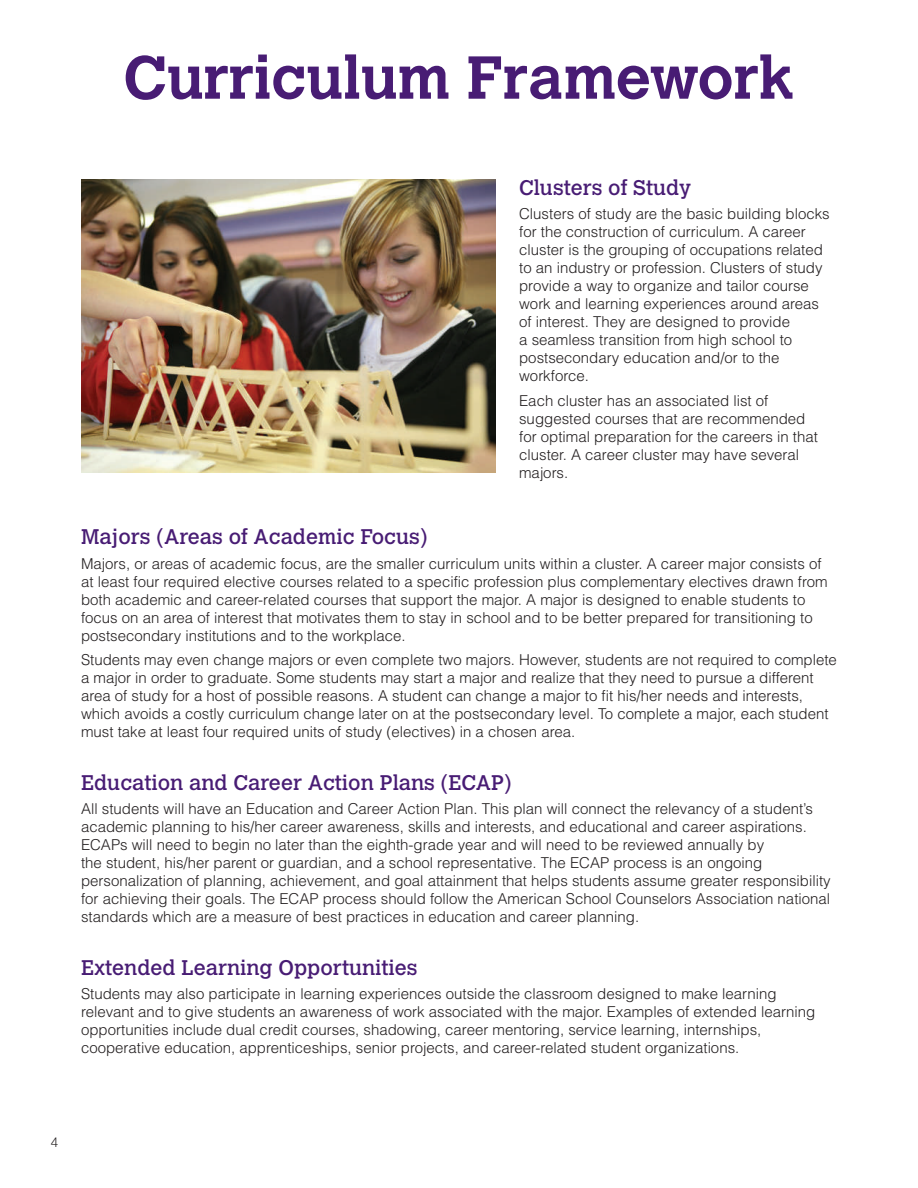
<style>
.page{position:relative;width:918px;height:1188px;background:#fff}
.page>*{position:absolute;margin:0;border:0;box-sizing:border-box;transform-origin:0 0}
.t1{font:700 60px "Calvert MT Std";color:#481c74}
.t2{font:21px "Calvert MT Std";color:#481c74}
.t3{font:300 15px/18px "Helvetica LT Std";color:#231f20}
.t4{font:300 13.5px "Helvetica Neue";color:#231f20}
</style>
<div class="page">
<img style="left:81px;top:179px;width:414px;height:293px">
<h1 class="t1" style="left:124px;top:40px;width:672px">Curriculum Framework</h1>
<h2 class="t2" style="left:519px;top:175px;width:174px">Clusters of Study</h2>
<p class="t3" style="left:519px;top:205px;width:312px">Clusters of study are the basic building blocks for the construction of curriculum. A career cluster is the grouping of occupations related to an industry or profession. Clusters of study provide a way to organize and tailor course work and learning experiences around areas of interest. They are designed to provide<br>a seamless transition from high school to postsecondary education and/or to the workforce.</p>
<p class="t3" style="left:519px;top:392px;width:300px">Each cluster has an associated list of suggested courses that are recommended for optimal preparation for the careers in that cluster. A career cluster may have several majors.</p>
<h2 class="t2" style="left:81px;top:524px;width:348px">Majors (Areas of Academic Focus)</h2>
<p class="t3" style="left:81px;top:554px;width:748px">Majors, or areas of academic focus, are the smaller curriculum units within a cluster. A career major consists of at least four required elective courses related to a specific profession plus complementary electives drawn from both academic and career-related courses that support the major. A major is designed to enable students to focus on an area of interest that motivates them to stay in school and to be better prepared for transitioning to postsecondary institutions and to the workplace.</p>
<p class="t3" style="left:81px;top:651px;width:757px">Students may even change majors or even complete two majors. However, students are not required to complete a major in order to graduate. Some students may start a major and realize that they need to pursue a different area of study for a host of possible reasons. A student can change a major to fit his/her needs and interests, which avoids a costly curriculum change later on at the postsecondary level. To complete a major, each student must take at least four required units of study (electives) in a chosen area.</p>
<h2 class="t2" style="left:81px;top:770px;width:432px">Education and Career Action Plans (ECAP)</h2>
<p class="t3" style="left:81px;top:800px;width:751px">All students will have an Education and Career Action Plan. This plan will connect the relevancy of a student’s academic planning to his/her career awareness, skills and interests, and educational and career aspirations.<br>ECAPs will need to begin no later than the eighth-grade year and will need to be reviewed annually by<br>the student, his/her parent or guardian, and a school representative. The ECAP process is an ongoing personalization of planning, achievement, and goal attainment that helps students assume greater responsibility for achieving their goals. The ECAP process should follow the American School Counselors Association national standards which are a measure of best practices in education and career planning.</p>
<h2 class="t2" style="left:81px;top:955px;width:338px">Extended Learning Opportunities</h2>
<p class="t3" style="left:81px;top:985px;width:736px">Students may also participate in learning experiences outside the classroom designed to make learning relevant and to give students an awareness of work associated with the major. Examples of extended learning opportunities include dual credit courses, shadowing, career mentoring, service learning, internships, cooperative education, apprenticeships, senior projects, and career-related student organizations.</p>
<p class="t4" style="left:51px;top:1131px;width:9px">4</p>
</div>
